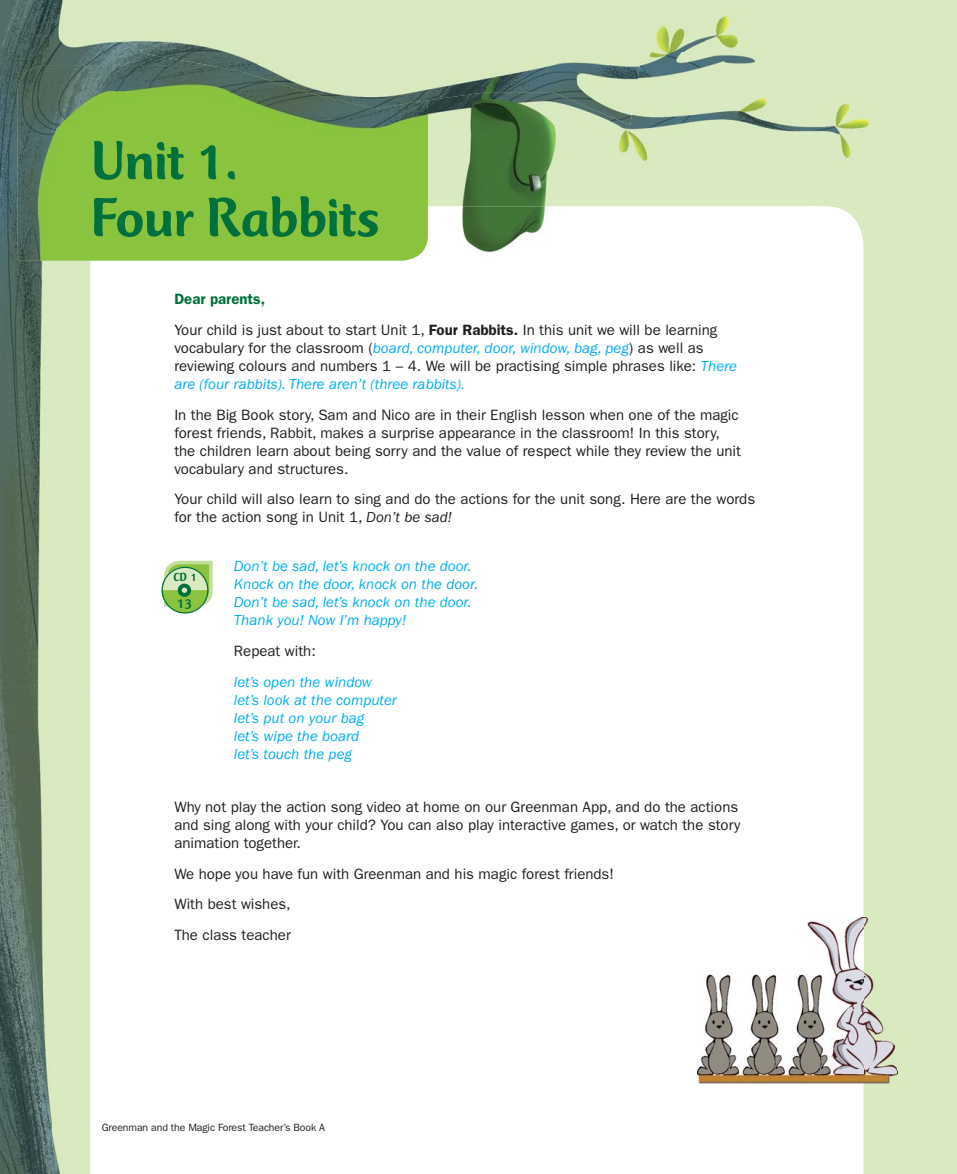
<style>
.page{position:relative;width:957px;height:1174px;background:#fff}
.page>*{position:absolute;margin:0;border:0;box-sizing:border-box;transform-origin:0 0}
.t1{font:500 57px/57px "Club Type Std";letter-spacing:-.01em;color:#00703c}
.t2{font:15px/18px "ITC Franklin Gothic Std";color:#231f20}
.t3{font:italic 15px/18px "ITC Franklin Gothic Std";color:#00aeef}
.t4{font:500 14.7px "Club Type Std";color:#00703c}
.t5{font:500 12.15px "Club Type Std";color:#00703c}
.t6{font:10.5px "ITC Franklin Gothic Std";letter-spacing:-.01em;color:#231f20}
.s1{font-weight:600;color:#00703c}
.s2{font-weight:600}
.s3{font-style:italic;color:#00aeef}
.s4{font-style:italic}
</style>
<div class="page">
<div style="left:897px;top:0;width:60px;height:1174px;background:#d9e9c0"></div>
<img style="left:0;top:0;width:99px;height:106px">
<img style="left:650px;top:0;width:247px;height:53px">
<img style="left:428px;top:53px;width:469px;height:160px">
<img style="left:0;top:106px;width:52px;height:1068px">
<div style="left:52px;top:260px;width:38px;height:914px;background:#d9eac0"></div>
<div style="left:863px;top:213px;width:34px;height:704px;background:#d9e9c0"></div>
<img style="left:709px;top:1083px;width:188px;height:91px">
<img style="left:400px;top:206px;width:412px;height:55px">
<img style="left:812px;top:206px;width:51px;height:32px">
<img style="left:90px;top:260px;width:310px;height:914px">
<img style="left:18px;top:66px;width:410px;height:194px">
<img style="left:99px;top:0;width:551px;height:125px">
<img style="left:697px;top:917px;width:201px;height:166px">
<svg style="left:162px;top:567px;width:45px;height:46px"></svg>
<svg style="left:162px;top:559px;width:52px;height:49px;background:#add38b"></svg>
<div style="left:162px;top:567px;width:46px;height:46px;border:1px solid #00703c;border-radius:50%"></div>
<h1 class="t1" style="left:90px;top:137px;width:290px">Unit 1.<br>Four Rabbits</h1>
<p class="t2" style="left:174px;top:285px;width:544px;line-height:30.8px"><span class="s1">Dear parents,<br></span>Your child is just about to start Unit 1, <span class="s2">Four Rabbits.</span> In this unit we will be learning</p>
<p class="t2" style="left:174px;top:340px;width:564px">vocabulary for the classroom (<span class="s3">board, computer, door, window, bag, peg</span>) as well as reviewing colours and numbers 1 – 4. We will be practising simple phrases like: <span class="s3">There are (four rabbits). There aren’t (three rabbits).</span></p>
<p class="t2" style="left:174px;top:406px;width:568px">In the Big Book story, Sam and Nico are in their English lesson when one of the magic forest friends, Rabbit, makes a surprise appearance in the classroom! In this story, the children learn about being sorry and the value of respect while they review the unit vocabulary and structures.</p>
<p class="t2" style="left:174px;top:491px;width:582px">Your child will also learn to sing and do the actions for the unit song. Here are the words for the action song in Unit 1, <span class="s4">Don’t be sad!</span></p>
<p class="t3" style="left:234px;top:558px;width:246px">Don’t be sad, let’s knock on the door.<br>Knock on the door, knock on the door.<br>Don’t be sad, let’s knock on the door.<br>Thank you! Now I’m happy!</p>
<p class="t2" style="left:234px;top:643px;width:83px">Repeat with:</p>
<p class="t3" style="left:234px;top:673px;width:165px">let’s open the window let’s look at the computer let’s put on your bag<br>let’s wipe the board<br>let’s touch the peg</p>
<p class="t2" style="left:174px;top:798px;width:567px">Why not play the action song video at home on our Greenman App, and do the actions and sing along with your child? You can also play interactive games, or watch the story animation together.</p>
<p class="t2" style="left:174px;top:859px;width:441px;line-height:30.8px">We hope you have fun with Greenman and his magic forest friends!<br>With best wishes,<br>The class teacher</p>
<p class="t5" style="left:173px;top:572px;width:25px">CD 1</p>
<p class="t4" style="left:177px;top:597px;width:16px">13</p>
<p class="t6" style="left:102px;top:1123px;width:225px">Greenman and the Magic Forest Teacher’s Book A</p>
</div>
